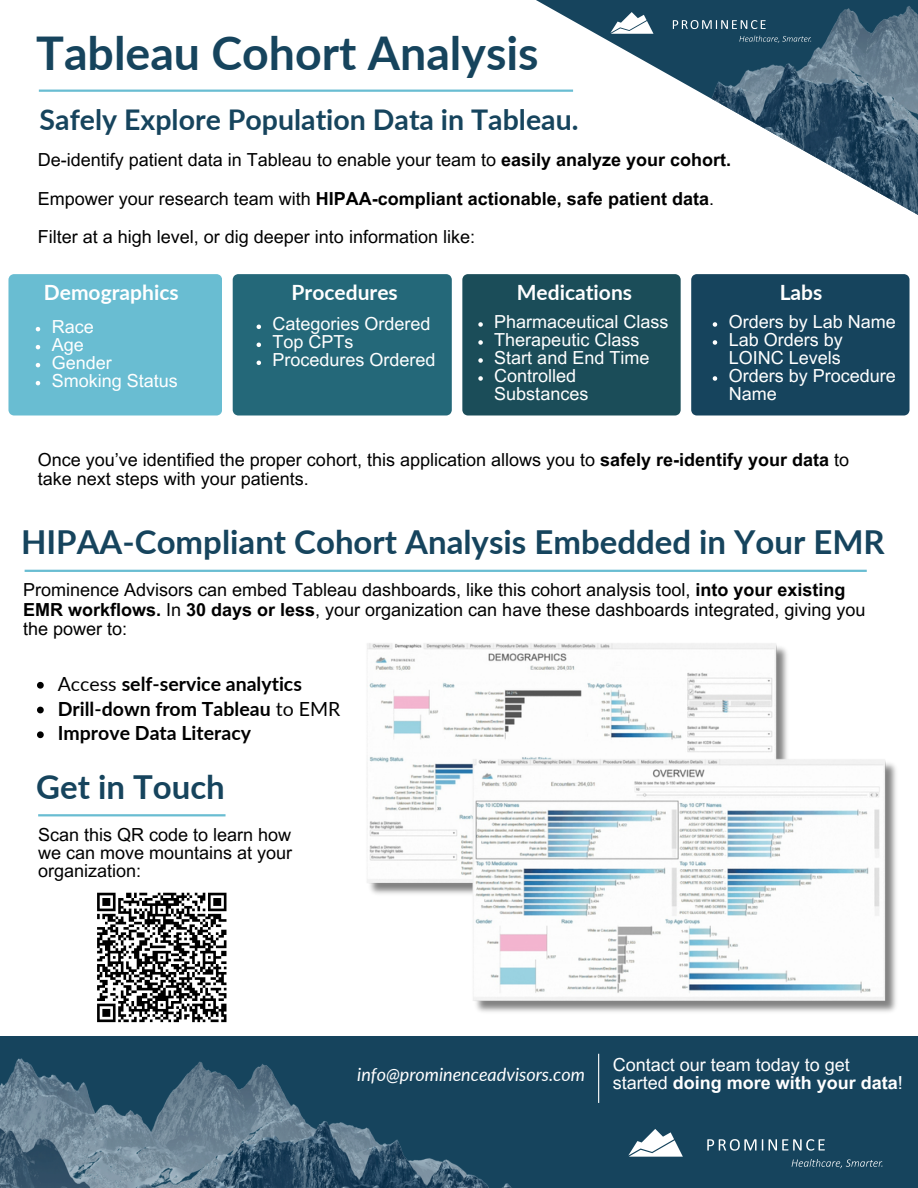
<style>
.page{position:relative;width:918px;height:1188px;background:#fff}
.page>*{position:absolute;margin:0;border:0;box-sizing:border-box;transform-origin:0 0}
.t1{font:700 46.5px "Lato";color:#16445d}
.t2{font:700 33px "Lato";color:#16445d}
.t3{font:700 28.5px "Lato";color:#16445d}
.t4{font:700 21px "Lato";color:#fff}
.t5{font:700 19.5px "Lato";color:#000}
.t6{font:18px/19.2px "Arial MT Pro";color:#000}
.t7{font:18px/18px "Arial MT Pro";color:#fff}
.t8{font:700 18px "Arial MT Pro";color:#000}
.t9{font:italic 18px "Lato";color:#fff}
.s1{font-weight:700}
.s2{font-weight:400}
</style>
<div class="page">
<div style="left:0;top:1037px;width:918px;height:151px;background:#16445d"></div>
<img style="left:0;top:1053px;width:600px;height:135px">
<img style="left:477px;top:0;width:441px;height:215px">
<hr style="left:39px;top:90px;width:534px;height:2px;background:#69bdd2">
<hr style="left:25px;top:570px;width:842px;height:2px;background:#69bdd2">
<svg style="left:707px;top:1139px;width:56px;height:12px"></svg>
<svg style="left:769px;top:1139px;width:56px;height:12px"></svg>
<svg style="left:628px;top:1129px;width:55px;height:28px"></svg>
<svg style="left:792px;top:1159px;width:90px;height:9px"></svg>
<hr style="left:598px;top:1054px;width:1px;height:49px;background:#fff">
<svg style="left:673px;top:20px;width:93px;height:9px"></svg>
<svg style="left:610px;top:12px;width:44px;height:22px"></svg>
<svg style="left:739px;top:36px;width:72px;height:7px"></svg>
<img style="left:367px;top:643px;width:420px;height:251px">
<img style="left:466px;top:758px;width:430px;height:254px">
<svg style="left:37px;top:682px;width:7px;height:7px"></svg>
<svg style="left:37px;top:707px;width:7px;height:6px"></svg>
<svg style="left:37px;top:731px;width:7px;height:7px"></svg>
<div style="left:8px;top:274px;width:214px;height:141px;background:#69bdd2"></div>
<div style="left:462px;top:274px;width:218px;height:141px;background:#1b4d59"></div>
<div style="left:233px;top:274px;width:219px;height:141px;background:#246879"></div>
<div style="left:691px;top:274px;width:218px;height:141px;background:#16445d"></div>
<hr style="left:38px;top:814px;width:188px;height:2px;background:#69bdd2">
<svg style="left:97px;top:892px;width:130px;height:131px"></svg>
<h1 class="t1" style="left:36px;top:24px;width:504px">Tableau Cohort Analysis</h1>
<p class="t3" style="left:40px;top:102px;width:540px">Safely Explore Population Data in Tableau.</p>
<p class="t6" style="left:38px;top:153px;width:695px">De-identify patient data in Tableau to enable your team to <span class="s1">easily analyze your cohort.</span></p>
<h4 class="t8" style="left:38px;top:192px;width:678px"><span class="s2">Empower your research team with</span> HIPAA-compliant actionable, safe patient data<span class="s2">.</span></h4>
<p class="t6" style="left:38px;top:229px;width:439px">Filter at a high level, or dig deeper into information like:</p>
<p class="t4" style="left:517px;top:279px;width:117px">Medications</p>
<p class="t4" style="left:44px;top:279px;width:136px">Demographics</p>
<p class="t4" style="left:292px;top:279px;width:108px">Procedures</p>
<p class="t4" style="left:780px;top:279px;width:44px">Labs</p>
<p class="t7" style="left:52px;top:319px;width:44px">Race</p>
<p class="t7" style="left:52px;top:337px;width:34px">Age</p>
<h4 class="t7" style="left:52px;top:355px;width:62px">Gender</h4>
<p class="t7" style="left:52px;top:373px;width:128px">Smoking Status</p>
<p class="t7" style="left:273px;top:317px;width:160px">Categories Ordered</p>
<p class="t7" style="left:273px;top:335px;width:83px">Top CPTs</p>
<p class="t7" style="left:273px;top:353px;width:165px">Procedures Ordered</p>
<p class="t7" style="left:494px;top:315px;width:176px">Pharmaceutical Class</p>
<p class="t7" style="left:494px;top:333px;width:147px">Therapeutic Class</p>
<p class="t7" style="left:494px;top:351px;width:157px">Start and End Time</p>
<h2 class="t7" style="left:494px;top:369px;width:96px">Controlled<br>Substances</h2>
<p class="t7" style="left:729px;top:315px;width:169px">Orders by Lab Name</p>
<p class="t7" style="left:729px;top:333px;width:116px">Lab Orders by<br>LOINC Levels</p>
<p class="t7" style="left:729px;top:369px;width:169px">Orders by Procedure<br>Name</p>
<h2 class="t6" style="left:38px;top:452px;width:813px">Once you’ve identified the proper cohort, this application allows you to <span class="s1">safely re-identify your data</span> to take next steps with your patients.</h2>
<p class="t2" style="left:21px;top:521px;width:865px">HIPAA-Compliant Cohort Analysis Embedded in Your EMR</p>
<h4 class="t6" style="left:23px;top:583px;width:844px">Prominence Advisors can embed Tableau dashboards, like this cohort analysis tool, <span class="s1">into your existing<br>EMR workflows.</span> In <span class="s1">30 days or less</span>, your organization can have these dashboards integrated, giving you the power to:</h4>
<p class="t5" style="left:58px;top:672px;width:246px"><span class="s2">Access</span> self-service analytics</p>
<h4 class="t5" style="left:58px;top:696px;width:284px">Drill-down from Tableau <span class="s2">to EMR</span></h4>
<p class="t5" style="left:58px;top:721px;width:195px">Improve Data Literacy</p>
<p class="t2" style="left:36px;top:767px;width:190px">Get in Touch</p>
<p class="t6" style="left:38px;top:828px;width:256px;line-height:18px;text-align:justify">Scan this QR code to learn how we can move mountains at your organization:</p>
<p class="t9" style="left:357px;top:1064px;width:229px">info@prominenceadvisors.com</p>
<p class="t7" style="left:613px;top:1058px;width:292px">Contact our team today to get started <span class="s1">doing more with your data</span>!</p>
</div>
